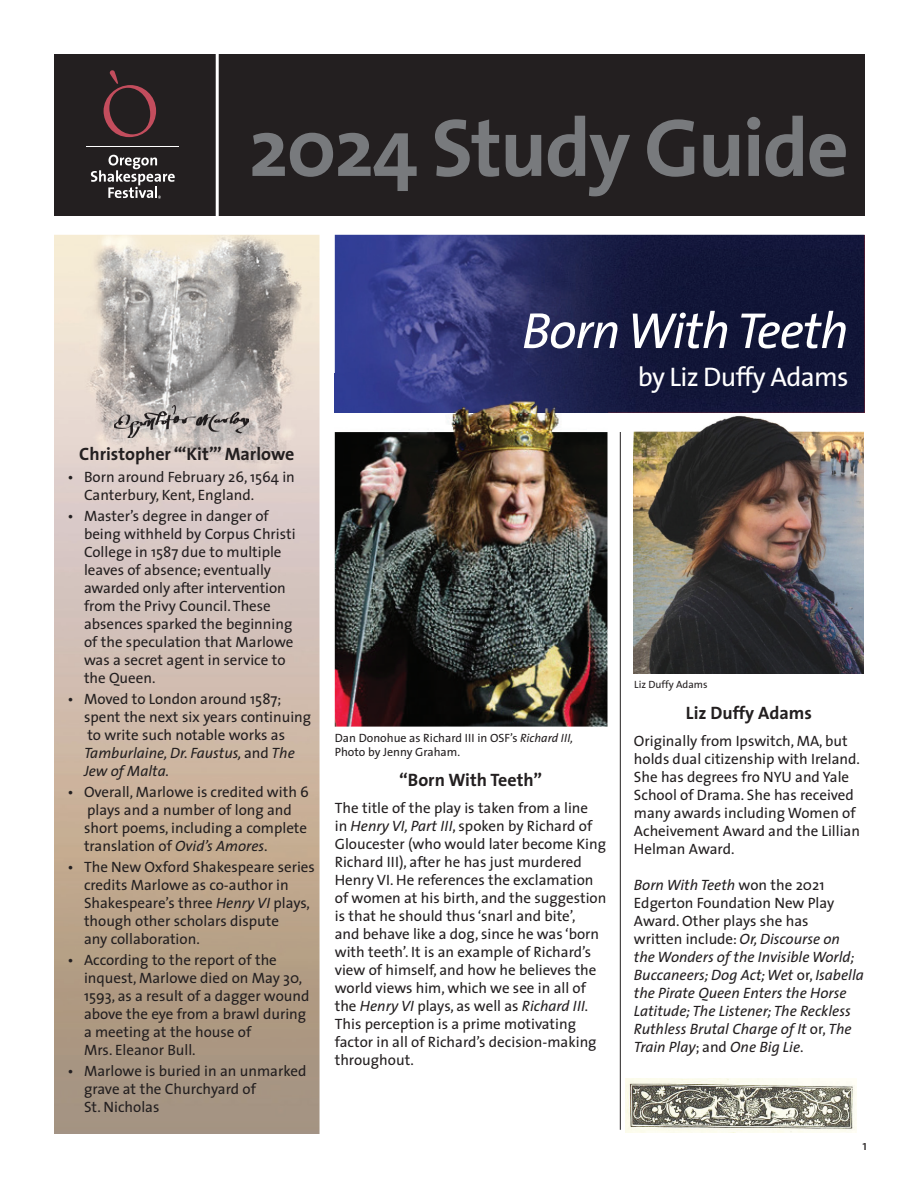
<style>
.page{position:relative;width:918px;height:1188px;background:#fff}
.page>*{position:absolute;margin:0;border:0;box-sizing:border-box;transform-origin:0 0}
.t1{font:700 82.5px "The Sans";letter-spacing:-.025em;color:#787a7d}
.t2{font:italic 51px "The Sans";letter-spacing:-.025em;color:#fff}
.t3{font:27px "The Sans";letter-spacing:-.025em;color:#fff}
.t4{font:700 18px "The Sans";color:#231f20}
.t5{font:15px/18px "The Sans";color:#231f20}
.t6{font:italic 15px/18px "The Sans";color:#231f20}
.t7{font:13.5px "The Sans";color:#231f20}
.t8{font:12px/13.5px "The Sans";color:#231f20}
.t9{font:10.5px "The Sans";color:#231f20}
.s1{font-style:italic}
.s2{font-style:normal}
</style>
<div class="page">
<img style="left:54px;top:235px;width:266px;height:899px">
<img style="left:335px;top:235px;width:530px;height:178px">
<div style="left:54px;top:54px;width:810px;height:161px;background:#231f20"></div>
<svg style="left:104px;top:70px;width:52px;height:67px"></svg>
<hr style="left:86px;top:146px;width:93px;height:1px;background:#fff">
<svg style="left:91px;top:155px;width:84px;height:44px"></svg>
<hr style="left:620px;top:432px;width:1px;height:698px;background:#231f20">
<hr style="left:216px;top:30px;width:3px;height:190px;background:#fff">
<img style="left:634px;top:415px;width:230px;height:258px">
<img style="left:114px;top:406px;width:134px;height:32px">
<img style="left:335px;top:374px;width:273px;height:353px">
<img style="left:413px;top:637px;width:182px;height:10px">
<img style="left:379px;top:414px;width:156px;height:11px">
<img style="left:626px;top:1078px;width:231px;height:55px">
<h1 class="t1" style="left:249px;top:79px;width:602px">2024 Study Guide</h1>
<h2 class="t2" style="left:522px;top:288px;width:328px">Born With Teeth</h2>
<h3 class="t3" style="left:638px;top:354px;width:212px">by Liz Duffy Adams</h3>
<p class="t4" style="left:79px;top:439px;width:217px">Christopher ‘“Kit”’ Marlowe</p>
<p class="t5" style="left:84px;top:468px;width:212px;text-indent:-16px">• Born around February 26, 1564 in<br>Canterbury, Kent, England.</p>
<p class="t5" style="left:84px;top:507px;width:213px;text-indent:-16px">• Master’s degree in danger of being withheld by Corpus Christi<br>College in 1587 due to multiple leaves of absence; eventually awarded only after intervention from the Privy Council. These absences sparked the beginning of the speculation that Marlowe was a secret agent in service to the Queen.</p>
<p class="t5" style="left:84px;top:690px;width:229px;text-indent:-16px">• Moved to London around 1587; spent the next six years continuing to write such notable works as<br><span class="s1">Tamburlaine, Dr. Faustus,</span> and <span class="s1">The<br>Jew of Malta.</span></p>
<p class="t5" style="left:84px;top:783px;width:226px;text-indent:-16px">• Overall, Marlowe is credited with 6 plays and a number of long and short poems, including a complete translation of <span class="s1">Ovid’s Amores</span>.</p>
<p class="t5" style="left:84px;top:858px;width:232px;text-indent:-16px">• The New Oxford Shakespeare series credits Marlowe as co-author in<br>Shakespeare’s three <span class="s1">Henry VI</span> plays, though other scholars dispute<br>any collaboration.</p>
<p class="t5" style="left:84px;top:951px;width:227px;text-indent:-16px">• According to the report of the inquest, Marlowe died on May 30,<br>1593, as a result of a dagger wound above the eye from a brawl during a meeting at the house of<br>Mrs. Eleanor Bull.</p>
<p class="t5" style="left:84px;top:1062px;width:224px;text-indent:-16px">• Marlowe is buried in an unmarked grave at the Churchyard of<br>St. Nicholas</p>
<p class="t8" style="left:335px;top:731px;width:240px">Dan Donohue as Richard III in OSF’s <span class="s1">Richard III,<br></span>Photo by Jenny Graham.</p>
<p class="t4" style="left:399px;top:765px;width:145px">“Born With Teeth”</p>
<p class="t5" style="left:335px;top:799px;width:273px">The title of the play is taken from a line<br>in <span class="s1">Henry VI, Part III</span>, spoken by Richard of Gloucester (who would later become King Richard III), after he has just murdered Henry VI. He references the exclamation of women at his birth, and the suggestion is that he should thus ‘snarl and bite’,<br>and behave like a dog, since he was ‘born with teeth’. It is an example of Richard’s view of himself, and how he believes the world views him, which we see in all of the <span class="s1">Henry VI</span> plays, as well as <span class="s1">Richard III.<br></span>This perception is a prime motivating factor in all of Richard’s decision-making throughout.</p>
<p class="t9" style="left:634px;top:675px;width:75px">Liz Duffy Adams</p>
<p class="t4" style="left:686px;top:697px;width:127px">Liz Duffy Adams</p>
<p class="t5" style="left:634px;top:731px;width:228px">Originally from Ipswitch, MA, but holds dual citizenship with Ireland.<br>She has degrees fro NYU and Yale<br>School of Drama. She has received many awards including Women of<br>Acheivement Award and the Lillian<br>Helman Award.</p>
<p class="t6" style="left:634px;top:875px;width:231px">Born With Teeth <span class="s2">won the 2021<br>Edgerton Foundation New Play<br>Award. Other plays she has<br>written include:</span> Or, Discourse on the Wonders of the Invisible World;<br>Buccaneers; Dog Act; Wet <span class="s2">or,</span> Isabella the Pirate Queen Enters the Horse<br>Latitude; The Listener; The Reckless<br>Ruthless Brutal Charge of It <span class="s2">or,</span> The<br>Train Play<span class="s2">; and</span> One Big Lie<span class="s2">.</span></p>
<p class="t7" style="left:862px;top:1134px;width:6px">1</p>
</div>
